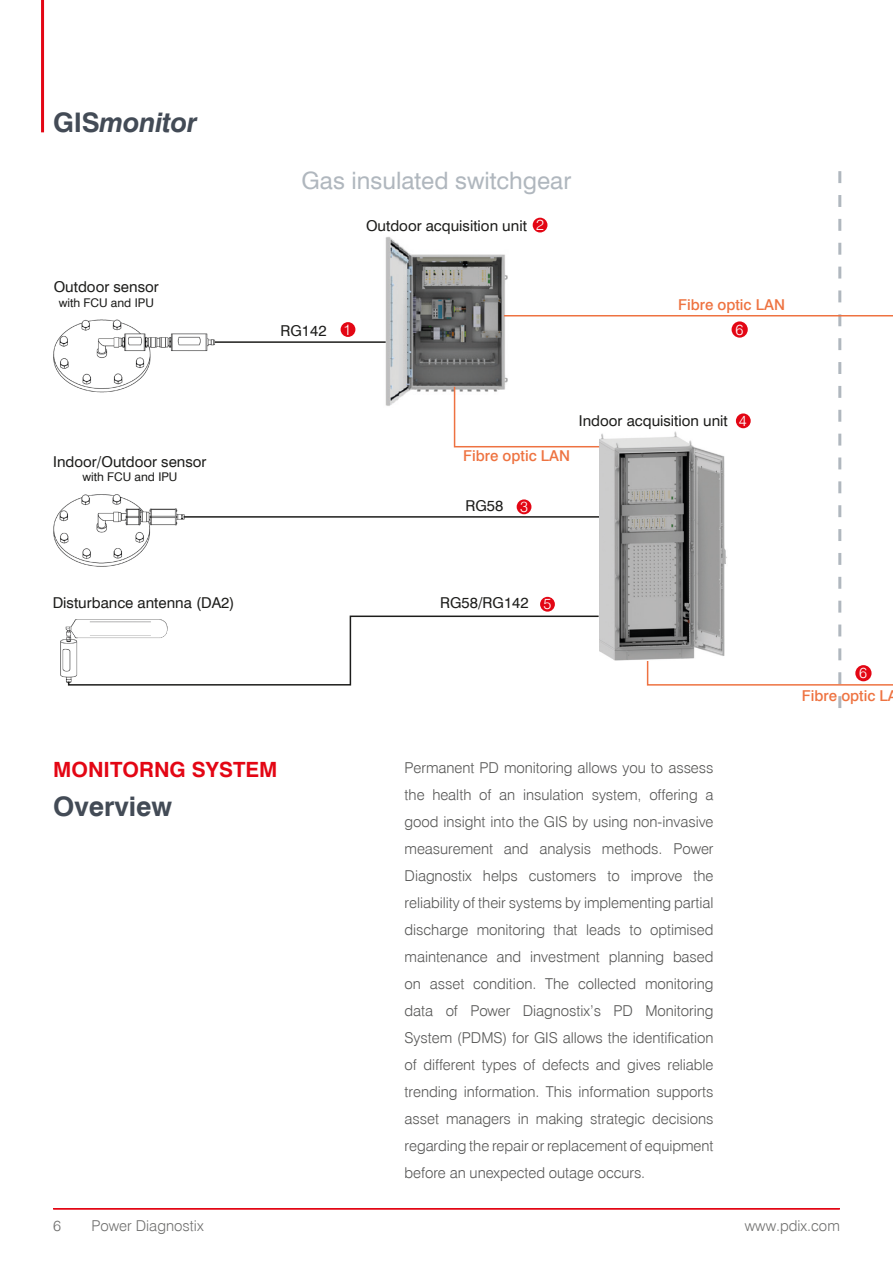
<style>
.page{position:relative;width:893px;height:1263px;background:#fff}
.page>*{position:absolute;margin:0;border:0;box-sizing:border-box;transform-origin:0 0}
.t1{font:italic 700 27px "Swiss 721 BT";letter-spacing:-.01em;color:#434b56}
.Title_1{font:700 27px "Swiss 721 BT";color:#434b56}
.t2{font:24px "Swiss 721 BT";color:#b0b7be}
.Title_2{font:700 21px "Swiss 721 BT";color:#e30614}
.Body{font:300 15px/27px "Swiss 721 BT";letter-spacing:-.005em;color:#575756;text-align:justify}
.Body-2{font:15px "Swiss 721 BT";color:#1d1d1b}
.Body-3{font:500 15px "Swiss 721 BT";color:#ee7341}
.t3{font:300 15px "Swiss 721 BT";color:#70706f}
.Body-4{font:300 15px "Swiss 721 BT";color:#fff}
.Body-5{font:12px "Swiss 721 BT";color:#1d1d1b}
.s1{font-style:normal}
</style>
<div class="page">
<hr style="left:53px;top:1208px;width:787px;height:1px;background:#e30614">
<hr style="left:41px;top:0;width:3px;height:132px;background:#e30614">
<svg style="left:647px;top:171px;width:246px;height:537px"></svg>
<img style="left:60px;top:626px;width:7px;height:57px">
<svg style="left:67px;top:615px;width:532px;height:71px"></svg>
<img style="left:53px;top:319px;width:162px;height:74px">
<img style="left:53px;top:494px;width:132px;height:72px">
<div style="left:341px;top:322px;width:14px;height:15px;background:#e30614;border-radius:50%"></div>
<div style="left:517px;top:499px;width:14px;height:15px;background:#e30614;border-radius:50%"></div>
<div style="left:533px;top:218px;width:14px;height:14px;background:#e30614;border-radius:50%"></div>
<div style="left:540px;top:597px;width:15px;height:15px;background:#e30614;border-radius:50%"></div>
<div style="left:855px;top:665px;width:16px;height:16px;background:#e30614;border-radius:50%"></div>
<hr style="left:184px;top:516px;width:418px;height:2px;background:#1d1d1b">
<img style="left:599px;top:451px;width:129px;height:209px">
<img style="left:385px;top:237px;width:123px;height:169px">
<hr style="left:215px;top:341px;width:171px;height:2px;background:#1d1d1b">
<svg style="left:502px;top:314px;width:391px;height:137px"></svg>
<svg style="left:453px;top:385px;width:148px;height:63px"></svg>
<div style="left:732px;top:321px;width:16px;height:17px;background:#e30614;border-radius:50%"></div>
<h1 class="t1" style="left:53px;top:106px;width:146px"><span class="s1">GIS</span>monitor</h1>
<p class="Body-2" style="left:54px;top:278px;width:107px">Outdoor sensor</p>
<p class="Body-5" style="left:59px;top:295px;width:97px">with FCU and IPU</p>
<p class="Body-2" style="left:53px;top:452px;width:155px">Indoor/Outdoor sensor</p>
<p class="Body-5" style="left:82px;top:470px;width:97px">with FCU and IPU</p>
<p class="t2" style="left:302px;top:166px;width:271px">Gas insulated switchgear</p>
<p class="Body-2" style="left:366px;top:216px;width:162px">Outdoor acquisition unit</p>
<p class="Body-4" style="left:536px;top:216px;width:9px">2</p>
<p class="Body-2" style="left:280px;top:321px;width:48px">RG142</p>
<p class="Body-4" style="left:344px;top:320px;width:9px">1</p>
<p class="Body-3" style="left:678px;top:296px;width:108px">Fibre optic LAN</p>
<p class="Body-4" style="left:735px;top:320px;width:9px">6</p>
<p class="Body-3" style="left:463px;top:447px;width:108px">Fibre optic LAN</p>
<p class="Body-2" style="left:579px;top:412px;width:150px">Indoor acquisition unit</p>
<p class="Body-4" style="left:739px;top:411px;width:9px">4</p>
<p class="Body-2" style="left:465px;top:496px;width:39px">RG58</p>
<p class="Body-4" style="left:520px;top:497px;width:9px">3</p>
<p class="Body-2" style="left:53px;top:593px;width:183px">Disturbance antenna (DA2)</p>
<p class="Body-2" style="left:440px;top:594px;width:90px">RG58/RG142</p>
<p class="Body-4" style="left:543px;top:595px;width:9px">5</p>
<p class="Title_2" style="left:53px;top:757px;width:226px">MONITORNG SYSTEM</p>
<p class="Title_1" style="left:53px;top:790px;width:121px">Overview</p>
<p class="Body" style="left:405px;top:754px;width:310px">Permanent PD monitoring allows you to assess the health of an insulation system, offering a good insight into the GIS by using non-invasive measurement and analysis methods. Power Diagnostix helps customers to improve the reliability of their systems by implementing partial discharge monitoring that leads to optimised maintenance and investment planning based on asset condition. The collected monitoring data of Power Diagnostix’s PD Monitoring System (PDMS) for GIS allows the identification of different types of defects and gives reliable trending information. This information supports asset managers in making strategic decisions regarding the repair or replacement of equipment before an unexpected outage occurs.</p>
<p class="Body-4" style="left:859px;top:664px;width:9px">6</p>
<p class="Body-3" style="left:802px;top:686px;width:97px">Fibre optic LA</p>
<p class="t3" style="left:53px;top:1216px;width:9px">6</p>
<p class="t3" style="left:91px;top:1216px;width:114px">Power Diagnostix</p>
<p class="t3" style="left:745px;top:1216px;width:96px">www.pdix.com</p>
</div>
